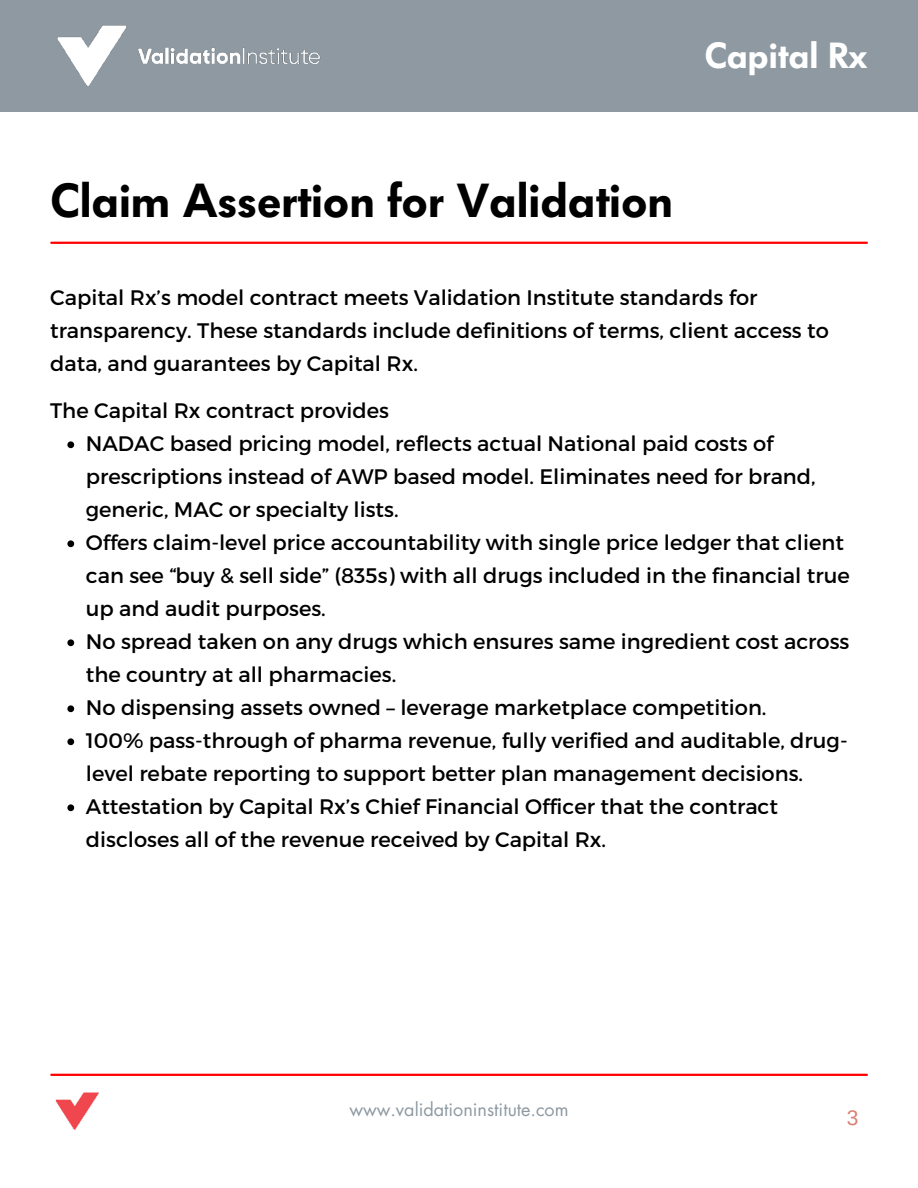
<style>
.page{position:relative;width:918px;height:1188px;background:#fff}
.page>*{position:absolute;margin:0;border:0;box-sizing:border-box;transform-origin:0 0}
.t1{font:600 47.25px "Futura BQ";color:#000}
.t2{font:600 36px "Futura BQ";color:#fff}
.t3{font:21px/33px "Montserrat";color:#000}
.t4{font:21px "Arimo";color:#d97f76}
.t5{font:18px "Futura LT";color:#8e99a2}
</style>
<div class="page">
<div style="left:0;top:0;width:918px;height:111px;background:#8e99a2"></div>
<img style="left:57px;top:25px;width:264px;height:62px">
<hr style="left:51px;top:1074px;width:816px;height:2px;background:#f00">
<img style="left:55px;top:1092px;width:44px;height:38px">
<hr style="left:51px;top:242px;width:816px;height:2px;background:#f00">
<svg style="left:67px;top:441px;width:7px;height:7px"></svg>
<svg style="left:67px;top:540px;width:7px;height:7px"></svg>
<svg style="left:67px;top:639px;width:7px;height:7px"></svg>
<svg style="left:67px;top:705px;width:7px;height:7px"></svg>
<svg style="left:67px;top:738px;width:7px;height:7px"></svg>
<svg style="left:67px;top:804px;width:7px;height:7px"></svg>
<h2 class="t2" style="left:704px;top:35px;width:165px">Capital Rx</h2>
<h1 class="t1" style="left:50px;top:173px;width:625px">Claim Assertion for Validation</h1>
<p class="t3" style="left:50px;top:281px;width:780px">Capital Rx’s model contract meets Validation Institute standards for transparency. These standards include definitions of terms, client access to data, and guarantees by Capital Rx.</p>
<p class="t3" style="left:50px;top:394px;width:340px">The Capital Rx contract provides</p>
<p class="t3" style="left:86px;top:427px;width:765px">NADAC based pricing model, reflects actual National paid costs of prescriptions instead of AWP based model. Eliminates need for brand, generic, MAC or specialty lists.<br>Offers claim-level price accountability with single price ledger that client can see “buy &amp; sell side” (835s) with all drugs included in the financial true up and audit purposes.<br>No spread taken on any drugs which ensures same ingredient cost across the country at all pharmacies.<br>No dispensing assets owned – leverage marketplace competition.<br>100% pass-through of pharma revenue, fully verified and auditable, drug&shy;level rebate reporting to support better plan management decisions.<br>Attestation by Capital Rx’s Chief Financial Officer that the contract discloses all of the revenue received by Capital Rx.</p>
<p class="t5" style="left:349px;top:1098px;width:221px">www.validationinstitute.com</p>
<p class="t4" style="left:847px;top:1105px;width:13px">3</p>
</div>
